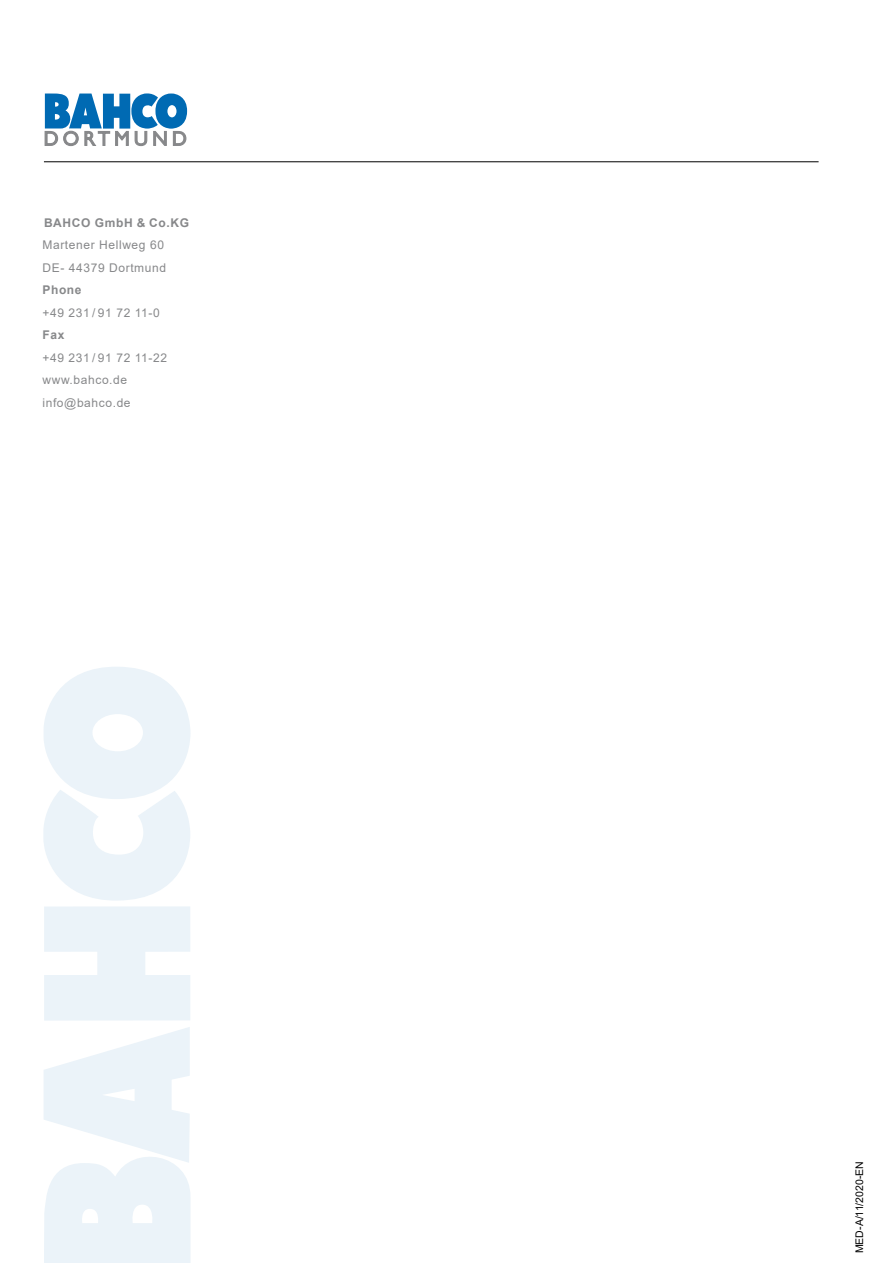
<style>
.page{position:relative;width:893px;height:1263px;background:#fff}
.page>*{position:absolute;margin:0;border:0;box-sizing:border-box;transform-origin:0 0}
.t1{font:12px/22.5px "Arial";letter-spacing:.05em;color:#87888a}
.t2{font:700 12px "Arial";letter-spacing:.05em;color:#87888a}
.t3{font:10.5px "Arial";color:#000}
</style>
<div class="page">
<hr style="left:44px;top:162px;width:775px;height:1px;background:#000">
<svg style="left:43px;top:667px;width:147px;height:353px"></svg>
<svg style="left:44px;top:1027px;width:146px;height:236px"></svg>
<svg style="left:44px;top:93px;width:143px;height:54px"></svg>
<p class="t2" style="left:44px;top:214px;width:146px">BAHCO GmbH &amp; Co.KG</p>
<p class="t1" style="left:43px;top:234px;width:125px">Martener Hellweg 60<br>DE- 44379 Dortmund</p>
<p class="t2" style="left:43px;top:282px;width:41px">Phone</p>
<p class="t1" style="left:43px;top:301px;width:119px">+49 231 / 91 72 11-0</p>
<p class="t2" style="left:43px;top:327px;width:23px">Fax</p>
<p class="t1" style="left:43px;top:346px;width:126px">+49 231 / 91 72 11-22 www.bahco.de info@bahco.de</p>
<p class="t3" style="left:852px;top:1253px;width:93px;rotate:-90deg">MED-A/11/2020-EN</p>
</div>
